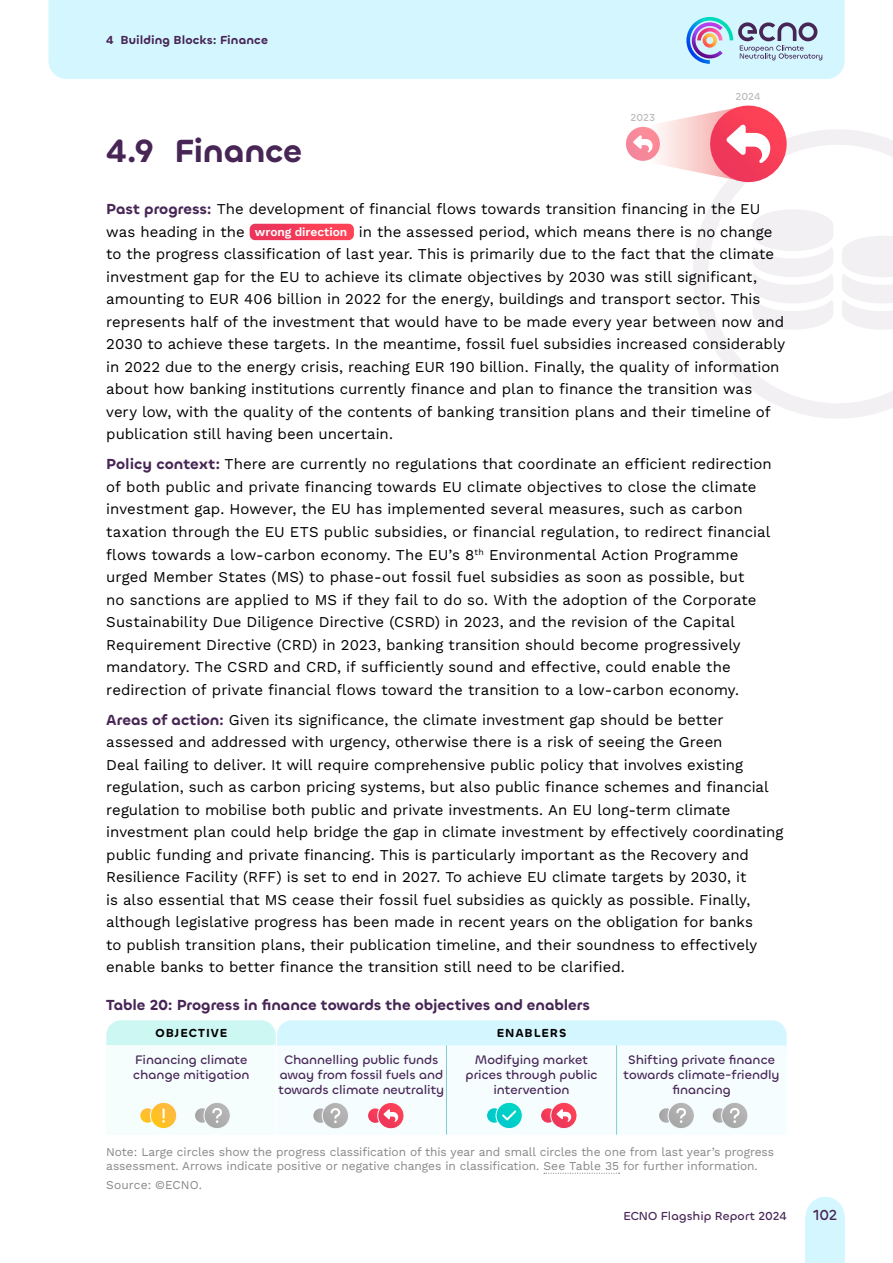
<style>
.page{position:relative;width:893px;height:1263px;background:#fff}
.page>*{position:absolute;margin:0;border:0;box-sizing:border-box;transform-origin:0 0}
.t1{font:600 33px "Chillax";letter-spacing:-.005em;color:#472656}
.Bodytext{font:15px/22.5px "Work Sans";color:#000}
.t2{font:600 15px "Chillax";letter-spacing:-.005em;color:#472656}
.t3{font:500 15px "Chillax";color:#472656}
.Table_Content{font:500 12.75px/15px "Chillax";letter-spacing:-.005em;color:#472656;text-align:center}
.Anmerkung{font:12px/14.4px "Work Sans";letter-spacing:-.005em;color:#878787}
.t4{font:600 12px "Chillax";letter-spacing:.01em;color:#472656}
.t5{font:500 12px "Chillax";letter-spacing:.005em;color:#472656}
.Table_Content-2{font:600 12px "Chillax";letter-spacing:.08em;color:#000}
.Bodytext-2{font:600 12px "Work Sans";letter-spacing:-.005em;color:#fff}
.Table_Content-3{font:500 10.5px "Chillax";letter-spacing:.005em;color:#bbb}
.s1{font-family:"Chillax";font-weight:600;color:#472656}
</style>
<div class="page">
<svg style="left:693px;top:129px;width:200px;height:290px"></svg>
<svg style="left:752px;top:209px;width:81px;height:121px"></svg>
<svg style="left:842px;top:236px;width:51px;height:94px"></svg>
<div style="left:48px;top:0;width:797px;height:79px;background:#d4f7ff"></div>
<div style="left:806px;top:1216px;width:39px;height:47px;background:#d4f6ff"></div>
<div style="left:806px;top:1197px;width:39px;height:39px;background:#d4f6ff;border-radius:50%"></div>
<svg style="left:686px;top:17px;width:136px;height:47px"></svg>
<svg style="left:106px;top:1020px;width:681px;height:25px"></svg>
<svg style="left:544px;top:1173px;width:76px;height:1px"></svg>
<svg style="left:250px;top:224px;width:104px;height:16px"></svg>
<div style="left:106px;top:1045px;width:170px;height:90px;background:#f5fdfd"></div>
<div style="left:277px;top:1045px;width:510px;height:90px;background:#f6fdff"></div>
<hr style="left:446px;top:1045px;width:1px;height:90px;background:#82ccd1">
<hr style="left:616px;top:1045px;width:1px;height:90px;background:#82ccd1">
<svg style="left:710px;top:106px;width:77px;height:76px"></svg>
<svg style="left:626px;top:107px;width:144px;height:74px"></svg>
<svg style="left:140px;top:1108px;width:15px;height:15px"></svg>
<svg style="left:150px;top:1102px;width:27px;height:26px"></svg>
<div style="left:150px;top:1102px;width:27px;height:27px;border:1px solid #f4fdff;border-radius:50%"></div>
<svg style="left:162px;top:1108px;width:3px;height:15px"></svg>
<svg style="left:541px;top:1108px;width:14px;height:15px"></svg>
<svg style="left:551px;top:1102px;width:26px;height:26px"></svg>
<div style="left:550px;top:1102px;width:27px;height:27px;border:1px solid #f4fdff;border-radius:50%"></div>
<svg style="left:557px;top:1109px;width:14px;height:13px"></svg>
<svg style="left:368px;top:1108px;width:14px;height:15px"></svg>
<svg style="left:378px;top:1102px;width:26px;height:27px"></svg>
<div style="left:377px;top:1102px;width:27px;height:27px;border:1px solid #f4fdff;border-radius:50%"></div>
<svg style="left:384px;top:1109px;width:14px;height:13px"></svg>
<svg style="left:659px;top:1108px;width:14px;height:15px"></svg>
<svg style="left:668px;top:1102px;width:26px;height:26px"></svg>
<svg style="left:676px;top:1108px;width:10px;height:15px"></svg>
<div style="left:668px;top:1102px;width:27px;height:27px;border:1px solid #f4fdff;border-radius:50%"></div>
<svg style="left:195px;top:1108px;width:14px;height:15px"></svg>
<svg style="left:204px;top:1102px;width:26px;height:26px"></svg>
<svg style="left:212px;top:1108px;width:10px;height:15px"></svg>
<div style="left:204px;top:1102px;width:27px;height:27px;border:1px solid #f4fdff;border-radius:50%"></div>
<svg style="left:313px;top:1108px;width:15px;height:15px"></svg>
<svg style="left:322px;top:1102px;width:27px;height:27px"></svg>
<svg style="left:331px;top:1108px;width:9px;height:15px"></svg>
<div style="left:322px;top:1102px;width:27px;height:27px;border:1px solid #f4fdff;border-radius:50%"></div>
<div style="left:713px;top:1108px;width:14px;height:15px;background:#acacac;border-radius:7px"></div>
<svg style="left:722px;top:1102px;width:26px;height:26px"></svg>
<svg style="left:730px;top:1108px;width:10px;height:15px"></svg>
<div style="left:721px;top:1102px;width:27px;height:27px;border:1px solid #f4fdff;border-radius:50%"></div>
<svg style="left:487px;top:1108px;width:14px;height:15px"></svg>
<svg style="left:496px;top:1102px;width:26px;height:26px"></svg>
<svg style="left:502px;top:1110px;width:14px;height:10px"></svg>
<div style="left:496px;top:1102px;width:27px;height:27px;border:1px solid #f4fdff;border-radius:50%"></div>
<p class="t4" style="left:106px;top:33px;width:163px">4 Building Blocks: Finance</p>
<h2 class="t1" style="left:106px;top:130px;width:198px">4.9 Finance</h2>
<p class="Table_Content-3" style="left:630px;top:111px;width:26px">2023</p>
<p class="Table_Content-3" style="left:735px;top:90px;width:26px">2024</p>
<p class="Bodytext" style="left:106px;top:197px;width:656px"><span class="s1">Past progress:</span> The development of financial flows towards transition financing in the EU was heading in the</p>
<p class="Bodytext" style="left:106px;top:220px;width:680px;text-indent:253px">in the assessed period, which means there is no change to the progress classification of last year. This is primarily due to the fact that the climate investment gap for the EU to achieve its climate objectives by 2030 was still significant, amounting to EUR 406 billion in 2022 for the energy, buildings and transport sector. This represents half of the investment that would have to be made every year between now and 2030 to achieve these targets. In the meantime, fossil fuel subsidies increased considerably in 2022 due to the energy crisis, reaching EUR 190 billion. Finally, the quality of information about how banking institutions currently finance and plan to finance the transition was very low, with the quality of the contents of banking transition plans and their timeline of publication still having been uncertain.</p>
<p class="Bodytext" style="left:106px;top:452px;width:667px"><span class="s1">Policy context:</span> There are currently no regulations that coordinate an efficient redirection of both public and private financing towards EU climate objectives to close the climate investment gap. However, the EU has implemented several measures, such as carbon taxation through the EU ETS public subsidies, or financial regulation, to redirect financial flows towards a low-carbon economy. The EU’s 8<sup>th</sup> Environmental Action Programme urged Member States (MS) to phase-out fossil fuel subsidies as soon as possible, but<br>no sanctions are applied to MS if they fail to do so. With the adoption of the Corporate Sustainability Due Diligence Directive (CSRD) in 2023, and the revision of the Capital Requirement Directive (CRD) in 2023, banking transition should become progressively mandatory. The CSRD and CRD, if sufficiently sound and effective, could enable the redirection of private financial flows toward the transition to a low-carbon economy.</p>
<p class="Bodytext" style="left:106px;top:707px;width:678px"><span class="s1">Areas of action:</span> Given its significance, the climate investment gap should be better assessed and addressed with urgency, otherwise there is a risk of seeing the Green<br>Deal failing to deliver. It will require comprehensive public policy that involves existing regulation, such as carbon pricing systems, but also public finance schemes and financial regulation to mobilise both public and private investments. An EU long-term climate investment plan could help bridge the gap in climate investment by effectively coordinating public funding and private financing. This is particularly important as the Recovery and Resilience Facility (RFF) is set to end in 2027. To achieve EU climate targets by 2030, it<br>is also essential that MS cease their fossil fuel subsidies as quickly as possible. Finally, although legislative progress has been made in recent years on the obligation for banks<br>to publish transition plans, their publication timeline, and their soundness to effectively enable banks to better finance the transition still need to be clarified.</p>
<p class="t2" style="left:106px;top:995px;width:485px">Table 20: Progress in finance towards the objectives and enablers</p>
<p class="Table_Content-2" style="left:155px;top:1025px;width:73px">OBJECTIVE</p>
<p class="Table_Content-2" style="left:497px;top:1025px;width:71px">ENABLERS</p>
<p class="Table_Content" style="left:133px;top:1052px;width:118px;text-align:left">Financing climate change mitigation</p>
<p class="Table_Content" style="left:279px;top:1052px;width:167px">Channelling public funds away from fossil fuels and towards climate neutrality</p>
<p class="Table_Content" style="left:466px;top:1052px;width:133px">Modifying market prices through public intervention</p>
<p class="Table_Content" style="left:623px;top:1052px;width:158px">Shifting private finance towards climate-friendly financing</p>
<p class="Bodytext-2" style="left:255px;top:223px;width:94px">wrong direction</p>
<p class="Anmerkung" style="left:106px;top:1144px;width:669px">Note: Large circles show the progress classification of this year and small circles the one from last year’s progress assessment. Arrows indicate positive or negative changes in classification. See Table 35 for further information.</p>
<p class="Anmerkung" style="left:106px;top:1177px;width:97px">Source: ©ECNO.</p>
<p class="t5" style="left:623px;top:1208px;width:165px">ECNO Flagship Report 2024</p>
<p class="t3" style="left:813px;top:1205px;width:26px">102</p>
</div>
